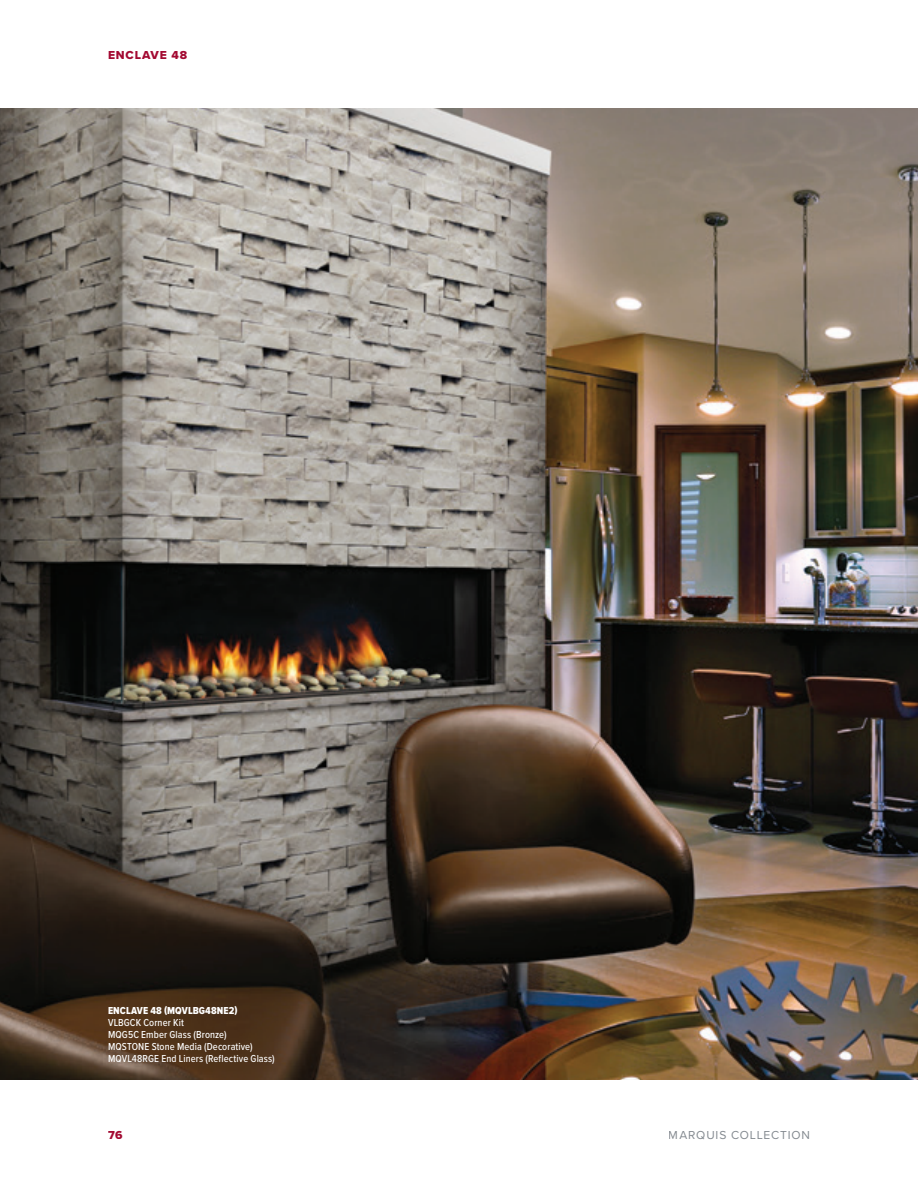
<style>
.page{position:relative;width:918px;height:1188px;background:#fff}
.page>*{position:absolute;margin:0;border:0;box-sizing:border-box;transform-origin:0 0}
.t1{font:12px "Proxima Nova";letter-spacing:.07em;color:#848a90}
.t2{font:12px "Proxima Nova Extrabld";letter-spacing:.065em;color:#a30a32}
.t3{font:500 10.5px/12px "Proxima Nova Cond";letter-spacing:.01em;color:#fff}
.t4{font:10.5px "Proxima Nova Cond Extrabld";letter-spacing:.01em;color:#fff}
</style>
<div class="page">
<img style="left:0;top:108px;width:918px;height:972px">
<p class="t2" style="left:108px;top:46px;width:81px">ENCLAVE 48</p>
<p class="t4" style="left:108px;top:1005px;width:131px">ENCLAVE 48 (MQVLBG48NE2)</p>
<p class="t3" style="left:108px;top:1016px;width:168px">VLBGCK Corner Kit<br>MQG5C Ember Glass (Bronze)<br>MQSTONE Stone Media (Decorative)<br>MQVL48RGE End Liners (Reflective Glass)</p>
<p class="t2" style="left:108px;top:1126px;width:16px">76</p>
<p class="t1" style="left:669px;top:1126px;width:143px">MARQUIS COLLECTION</p>
</div>
